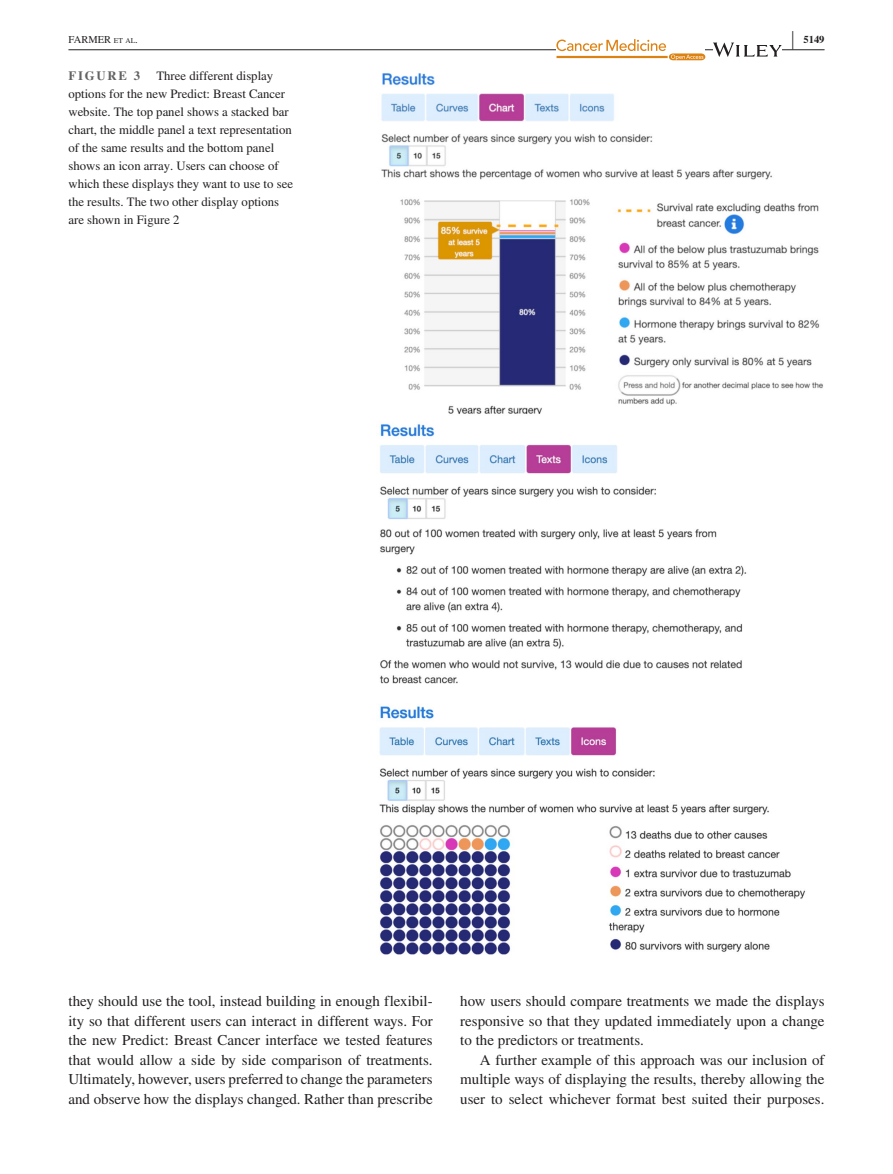
<style>
.page{position:relative;width:893px;height:1174px;background:#fff}
.page>*{position:absolute;margin:0;border:0;box-sizing:border-box;transform-origin:0 0}
.t1{font:700 25.95px "STIX";color:#231f20;scale:.36 1}
.t2{font:15px/19.5px "STIX";color:#231f20;text-align:justify}
.t3{font:12.75px/18px "STIX";color:#231f20}
.t4{font:700 12.75px "STIX";letter-spacing:.14em;color:#636366}
.t5{font:10.5px "STIX";color:#231f20}
.t6{font:700 10.5px "STIX";color:#231f20}
.s1{font-size:7.35px}
</style>
<div class="page">
<hr style="left:68px;top:49px;width:756px;height:1px;background:#231f20">
<svg style="left:556px;top:39px;width:149px;height:21px"></svg>
<svg style="left:713px;top:43px;width:69px;height:14px"></svg>
<img style="left:379px;top:72px;width:444px;height:882px">
<h1 class="t1" style="left:792px;top:25px;width:7px">|</h1>
<p class="t5" style="left:68px;top:32px;width:71px">FARMER <span class="s1">et al</span>.</p>
<p class="t6" style="left:803px;top:33px;width:22px">5149</p>
<p class="t4" style="left:68px;top:68px;width:73px">FIGURE 3</p>
<p class="t3" style="left:68px;top:67px;width:226px;text-indent:88px">Three different display options for the new Predict: Breast Cancer website. The top panel shows a stacked bar chart, the middle panel a text representation of the same results and the bottom panel shows an icon array. Users can choose of which these displays they want to use to see the results. The two other display options are shown in Figure 2</p>
<p class="t2" style="left:68px;top:992px;width:366px">they should use the tool, instead building in enough flexibil&shy;ity so that different users can interact in different ways. For the new Predict: Breast Cancer interface we tested features that would allow a side by side comparison of treatments.<br>Ultimately, however, users preferred to change the parameters and observe how the displays changed. Rather than prescribe</p>
<p class="t2" style="left:460px;top:992px;width:366px">how users should compare treatments we made the displays responsive so that they updated immediately upon a change to the predictors or treatments.</p>
<p class="t2" style="left:460px;top:1051px;width:366px;text-indent:20px">A further example of this approach was our inclusion of multiple ways of displaying the results, thereby allowing the user to select whichever format best suited their purposes.</p>
</div>
